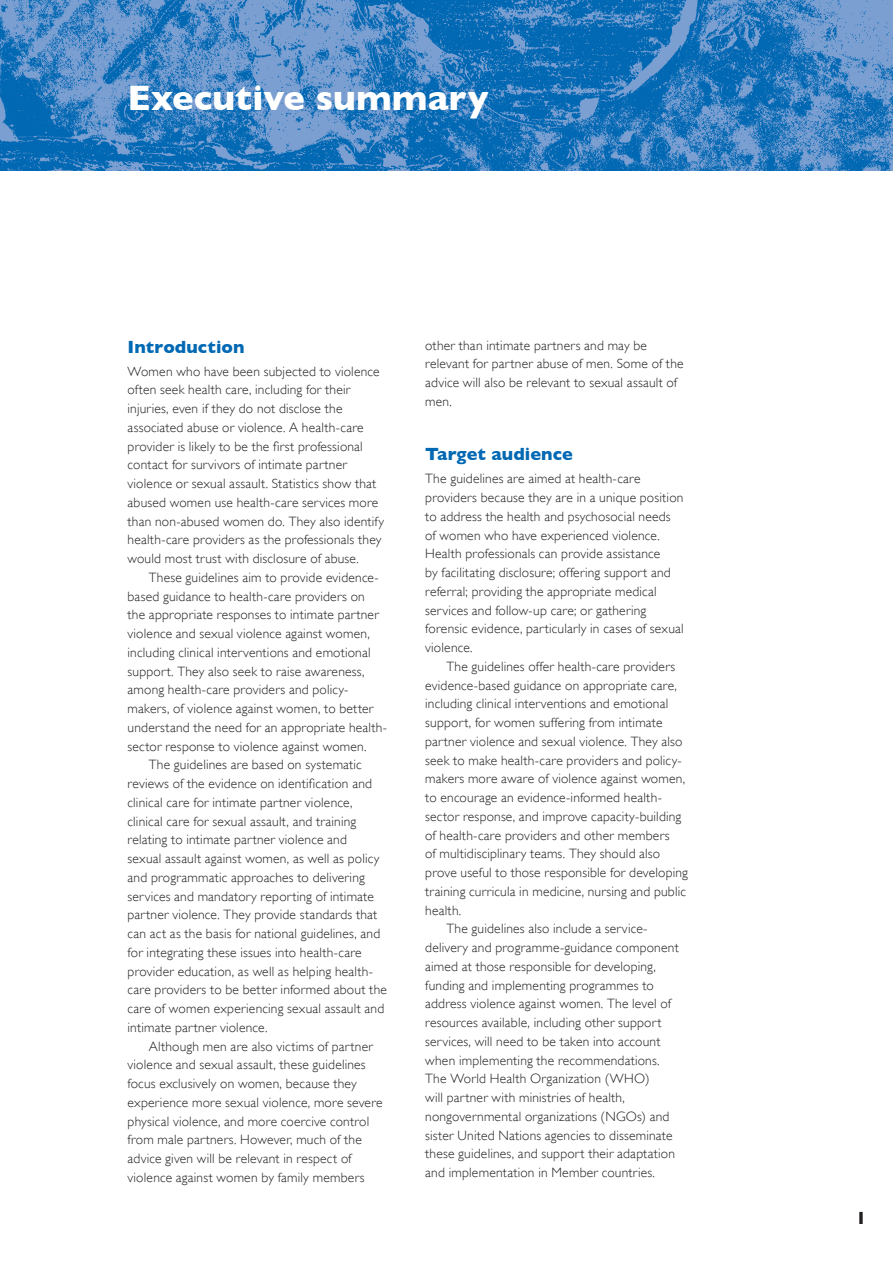
<style>
.page{position:relative;width:893px;height:1263px;background:#fff}
.page>*{position:absolute;margin:0;border:0;box-sizing:border-box;transform-origin:0 0}
.head_A2{font:700 36px "Gill Sans";letter-spacing:.005em;color:#fff}
.head_B_gill{font:700 18px "Gill Sans";letter-spacing:.005em;color:#0168b3}
.folio{font:700 18px "Gill Sans";color:#231f20}
.body{font:300 13.5px/18.8px "Gill Sans";letter-spacing:.015em;color:#231f20}
.body_1{font:300 13.5px/18.8px "Gill Sans";letter-spacing:.015em;color:#231f20}
</style>
<div class="page">
<img style="left:0;top:0;width:893px;height:170px">
<p class="head_A2" style="left:128px;top:77px;width:362px">Executive summary</p>
<p class="head_B_gill" style="left:128px;top:336px;width:119px">Introduction</p>
<p class="body_1" style="left:128px;top:362px;width:258px">Women who have been subjected to violence often seek health care, including for their injuries, even if they do not disclose the associated abuse or violence. A health-care provider is likely to be the first professional contact for survivors of intimate partner violence or sexual assault. Statistics show that abused women use health-care services more than non-abused women do. They also identify health-care providers as the professionals they would most trust with disclosure of abuse.</p>
<p class="body" style="left:128px;top:568px;width:261px;text-indent:21px">These guidelines aim to provide evidence&shy;based guidance to health-care providers on<br>the appropriate responses to intimate partner violence and sexual violence against women, including clinical interventions and emotional support. They also seek to raise awareness, among health-care providers and policy&shy;makers, of violence against women, to better understand the need for an appropriate health&shy;sector response to violence against women.</p>
<p class="body" style="left:128px;top:755px;width:261px;text-indent:21px">The guidelines are based on systematic reviews of the evidence on identification and clinical care for intimate partner violence, clinical care for sexual assault, and training relating to intimate partner violence and<br>sexual assault against women, as well as policy and programmatic approaches to delivering services and mandatory reporting of intimate partner violence. They provide standards that can act as the basis for national guidelines, and for integrating these issues into health-care provider education, as well as helping health&shy;care providers to be better informed about the care of women experiencing sexual assault and intimate partner violence.</p>
<p class="body" style="left:128px;top:1037px;width:257px;text-indent:21px">Although men are also victims of partner violence and sexual assault, these guidelines focus exclusively on women, because they experience more sexual violence, more severe physical violence, and more coercive control from male partners. However, much of the advice given will be relevant in respect of violence against women by family members</p>
<p class="body" style="left:425px;top:336px;width:260px">other than intimate partners and may be relevant for partner abuse of men. Some of the advice will also be relevant to sexual assault of men.</p>
<p class="head_B_gill" style="left:425px;top:444px;width:149px">Target audience</p>
<p class="body_1" style="left:425px;top:469px;width:260px">The guidelines are aimed at health-care providers because they are in a unique position to address the health and psychosocial needs of women who have experienced violence.<br>Health professionals can provide assistance<br>by facilitating disclosure; offering support and referral; providing the appropriate medical services and follow-up care; or gathering forensic evidence, particularly in cases of sexual violence.</p>
<p class="body" style="left:425px;top:657px;width:264px;text-indent:21px">The guidelines offer health-care providers evidence-based guidance on appropriate care, including clinical interventions and emotional support, for women suffering from intimate partner violence and sexual violence. They also seek to make health-care providers and policy&shy;makers more aware of violence against women, to encourage an evidence-informed health&shy;sector response, and improve capacity-building of health-care providers and other members<br>of multidisciplinary teams. They should also prove useful to those responsible for developing training curricula in medicine, nursing and public health.</p>
<p class="body" style="left:425px;top:919px;width:255px;text-indent:21px">The guidelines also include a service&shy;delivery and programme-guidance component aimed at those responsible for developing, funding and implementing programmes to address violence against women. The level of resources available, including other support services, will need to be taken into account when implementing the recommendations.<br>The World Health Organization (WHO)<br>will partner with ministries of health, nongovernmental organizations (NGOs) and sister United Nations agencies to disseminate these guidelines, and support their adaptation and implementation in Member countries.</p>
<p class="folio" style="left:856px;top:1208px;width:12px">1</p>
</div>
